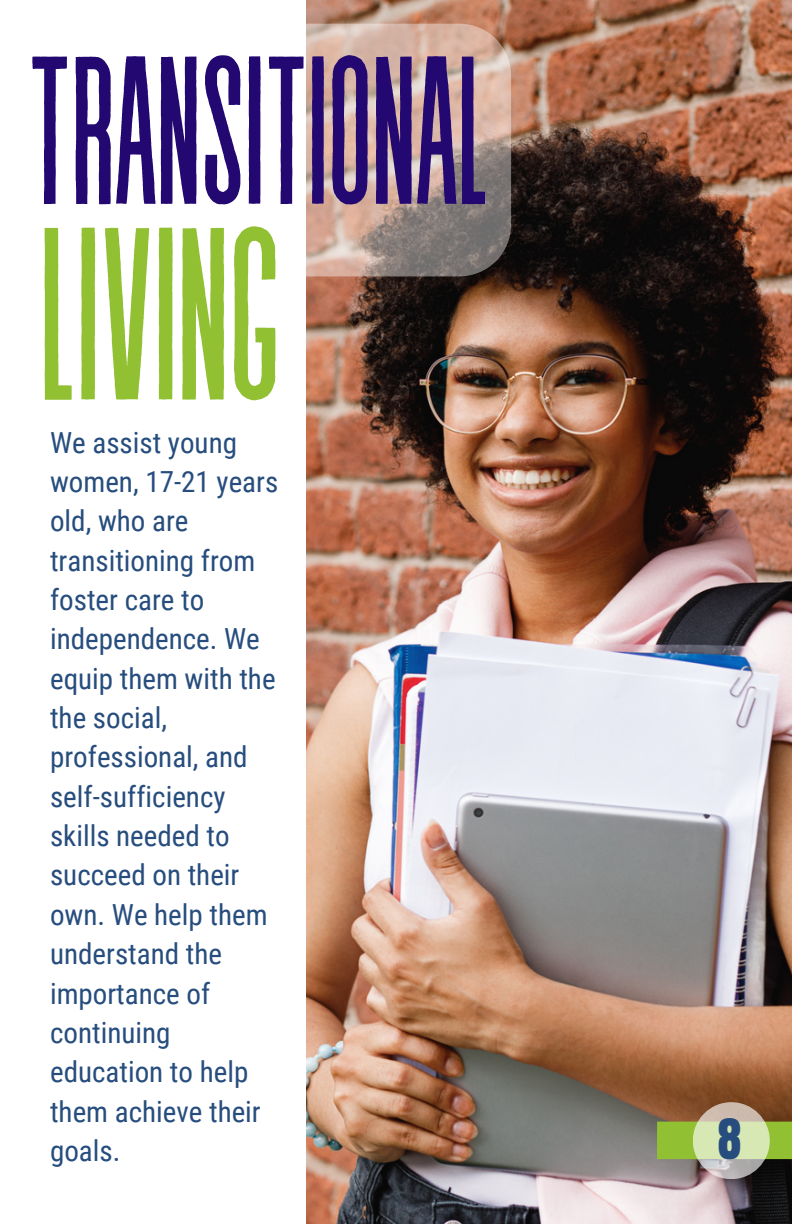
<style>
.page{position:relative;width:792px;height:1224px;background:#fff}
.page>*{position:absolute;margin:0;border:0;box-sizing:border-box;transform-origin:0 0}
.t1{font:245.2px "Revive 80 Tall";letter-spacing:-.03em;color:#92c033}
.t2{font:210.4px "Revive 80 Tall";letter-spacing:-.03em;color:#230871}
.t3{font:47.6px "Anton";color:#264d7d}
.t4{font:29px/39.4px "Roboto Condensed";color:#264d7d}
</style>
<div class="page">
<img style="left:306px;top:0;width:486px;height:1224px">
<div style="left:657px;top:1122px;width:135px;height:37px;background:#92c033"></div>
<svg style="left:693px;top:1102px;width:77px;height:77px;background:#ced4b3"></svg>
<svg style="left:306px;top:24px;width:205px;height:252px;background:#c1a79a"></svg>
<p class="t2" style="left:25px;top:23px;width:469px">TRANSITIONAL</p>
<p class="t1" style="left:36px;top:189px;width:249px">LIVING</p>
<h1 class="t4" style="left:50px;top:423px;width:230px">We assist young women, 17-21 years old, who are transitioning from foster care to independence. We equip them with the the social, professional, and self-sufficiency skills needed to succeed on their own. We help them understand the importance of continuing education to help them achieve their goals.</h1>
<h2 class="t3" style="left:718px;top:1105px;width:25px">8</h2>
</div>
